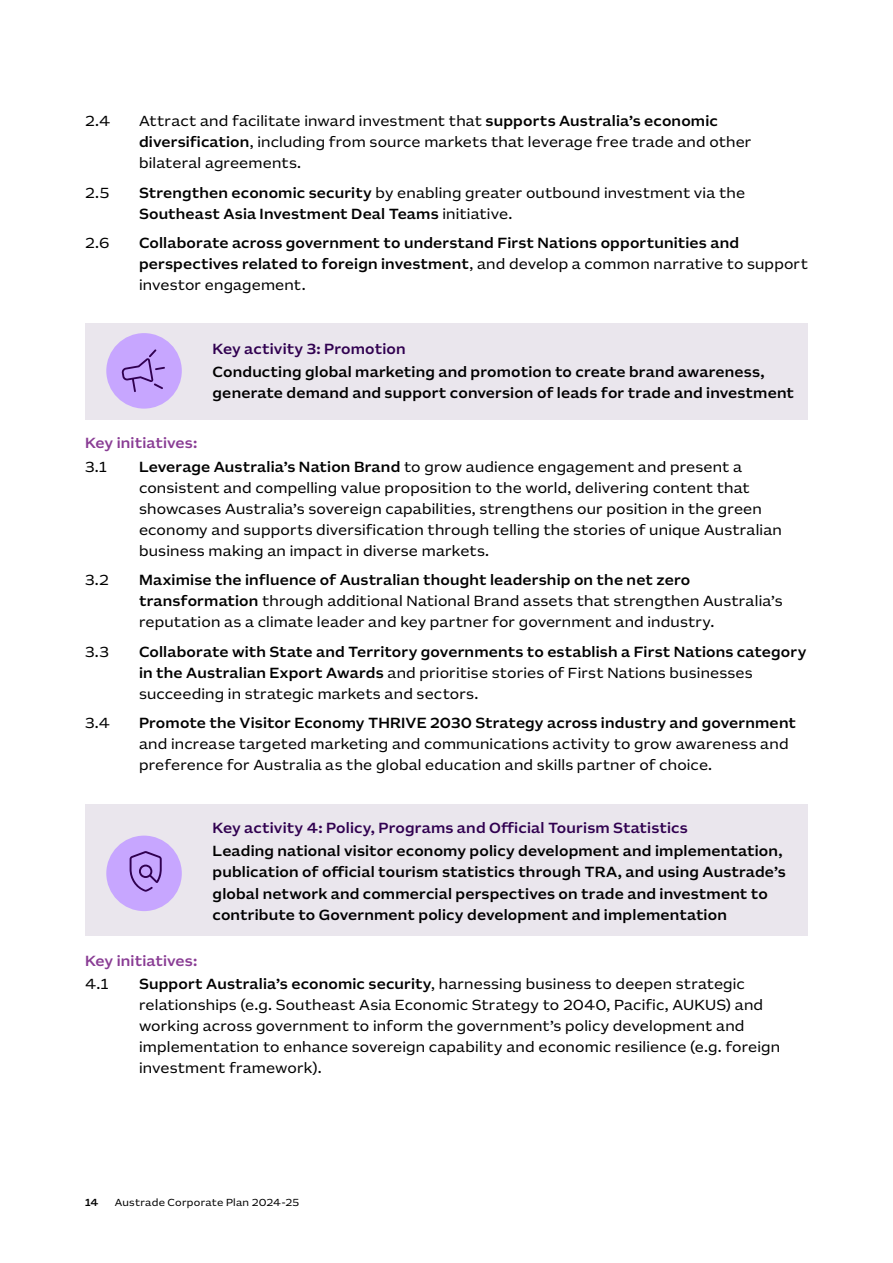
<style>
.page{position:relative;width:893px;height:1263px;background:#fff}
.page>*{position:absolute;margin:0;border:0;box-sizing:border-box;transform-origin:0 0}
._4_Body_copy{font:15px/21px "AU Sans Text";letter-spacing:.01em;color:#000}
._4_Body_copy-2{font:500 15px/21px "AU Sans Text";letter-spacing:.01em;color:#000}
._3_Subheading_3{font:500 15px "AU Sans Text";letter-spacing:.01em;color:#300050}
._3_Subheading_3-2{font:500 15px "AU Sans Text";letter-spacing:.005em;color:#893c94}
.t1{font:10.5px "AU Sans Text";letter-spacing:.025em;color:#000}
.t2{font:500 10.5px "AU Sans Text";color:#000}
.s1{font-weight:500}
.s2{font-weight:400}
</style>
<div class="page">
<div style="left:85px;top:804px;width:723px;height:131px;background:#eae6ed"></div>
<div style="left:85px;top:323px;width:723px;height:97px;background:#eae6ed"></div>
<div style="left:106px;top:333px;width:76px;height:76px;background:#c7a6ff;border-radius:50%"></div>
<svg style="left:122px;top:349px;width:43px;height:43px"></svg>
<div style="left:106px;top:836px;width:76px;height:75px;background:#c7a6ff;border-radius:50%"></div>
<svg style="left:130px;top:851px;width:32px;height:41px"></svg>
<p class="_4_Body_copy" style="left:85px;top:109px;width:27px">2.4</p>
<p class="_4_Body_copy" style="left:139px;top:109px;width:614px">Attract and facilitate inward investment that <span class="s1">supports Australia’s economic diversification</span>, including from source markets that leverage free trade and other bilateral agreements.</p>
<p class="_4_Body_copy" style="left:85px;top:180px;width:26px">2.5</p>
<p class="_4_Body_copy-2" style="left:139px;top:180px;width:607px">Strengthen economic security <span class="s2">by enabling greater outbound investment via the<br></span>Southeast Asia Investment Deal Teams <span class="s2">initiative.</span></p>
<p class="_4_Body_copy" style="left:85px;top:231px;width:26px">2.6</p>
<p class="_4_Body_copy-2" style="left:139px;top:231px;width:670px">Collaborate across government to understand First Nations opportunities and perspectives related to foreign investment<span class="s2">, and develop a common narrative to support investor engagement.</span></p>
<p class="_3_Subheading_3" style="left:213px;top:335px;width:195px">Key activity 3: Promotion</p>
<p class="_4_Body_copy-2" style="left:213px;top:359px;width:583px">Conducting global marketing and promotion to create brand awareness, generate demand and support conversion of leads for trade and investment</p>
<p class="_3_Subheading_3-2" style="left:85px;top:430px;width:114px">Key initiatives:</p>
<p class="_4_Body_copy" style="left:85px;top:454px;width:23px">3.1</p>
<p class="_4_Body_copy" style="left:139px;top:454px;width:644px"><span class="s1">Leverage Australia’s Nation Brand</span> to grow audience engagement and present a consistent and compelling value proposition to the world, delivering content that showcases Australia’s sovereign capabilities, strengthens our position in the green economy and supports diversification through telling the stories of unique Australian business making an impact in diverse markets.</p>
<p class="_4_Body_copy" style="left:85px;top:568px;width:26px">3.2</p>
<p class="_4_Body_copy" style="left:139px;top:568px;width:645px"><span class="s1">Maximise the influence of Australian thought leadership on the net zero transformation</span> through additional National Brand assets that strengthen Australia’s reputation as a climate leader and key partner for government and industry.</p>
<p class="_4_Body_copy" style="left:85px;top:639px;width:25px">3.3</p>
<p class="_4_Body_copy-2" style="left:139px;top:639px;width:669px">Collaborate with State and Territory governments to establish a First Nations category in the Australian Export Awards <span class="s2">and prioritise stories of First Nations businesses succeeding in strategic markets and sectors.</span></p>
<p class="_4_Body_copy" style="left:85px;top:711px;width:27px">3.4</p>
<p class="_4_Body_copy" style="left:139px;top:711px;width:658px"><span class="s1">Promote the Visitor Economy THRIVE 2030 Strategy across industry and government </span>and increase targeted marketing and communications activity to grow awareness and preference for Australia as the global education and skills partner of choice.</p>
<p class="_3_Subheading_3" style="left:213px;top:815px;width:477px">Key activity 4: Policy, Programs and Official Tourism Statistics</p>
<p class="_4_Body_copy-2" style="left:213px;top:839px;width:575px">Leading national visitor economy policy development and implementation, publication of official tourism statistics through TRA, and using Austrade’s global network and commercial perspectives on trade and investment to contribute to Government policy development and implementation</p>
<p class="_3_Subheading_3-2" style="left:85px;top:948px;width:114px">Key initiatives:</p>
<p class="_4_Body_copy" style="left:85px;top:972px;width:25px">4.1</p>
<p class="_4_Body_copy" style="left:139px;top:972px;width:643px"><span class="s1">Support Australia’s economic security</span>, harnessing business to deepen strategic relationships (e.g. Southeast Asia Economic Strategy to 2040, Pacific, AUKUS) and working across government to inform the government’s policy development and implementation to enhance sovereign capability and economic resilience (e.g. foreign investment framework).</p>
<p class="t2" style="left:85px;top:1194px;width:15px">14</p>
<p class="t1" style="left:115px;top:1194px;width:186px">Austrade Corporate Plan 2024-25</p>
</div>
